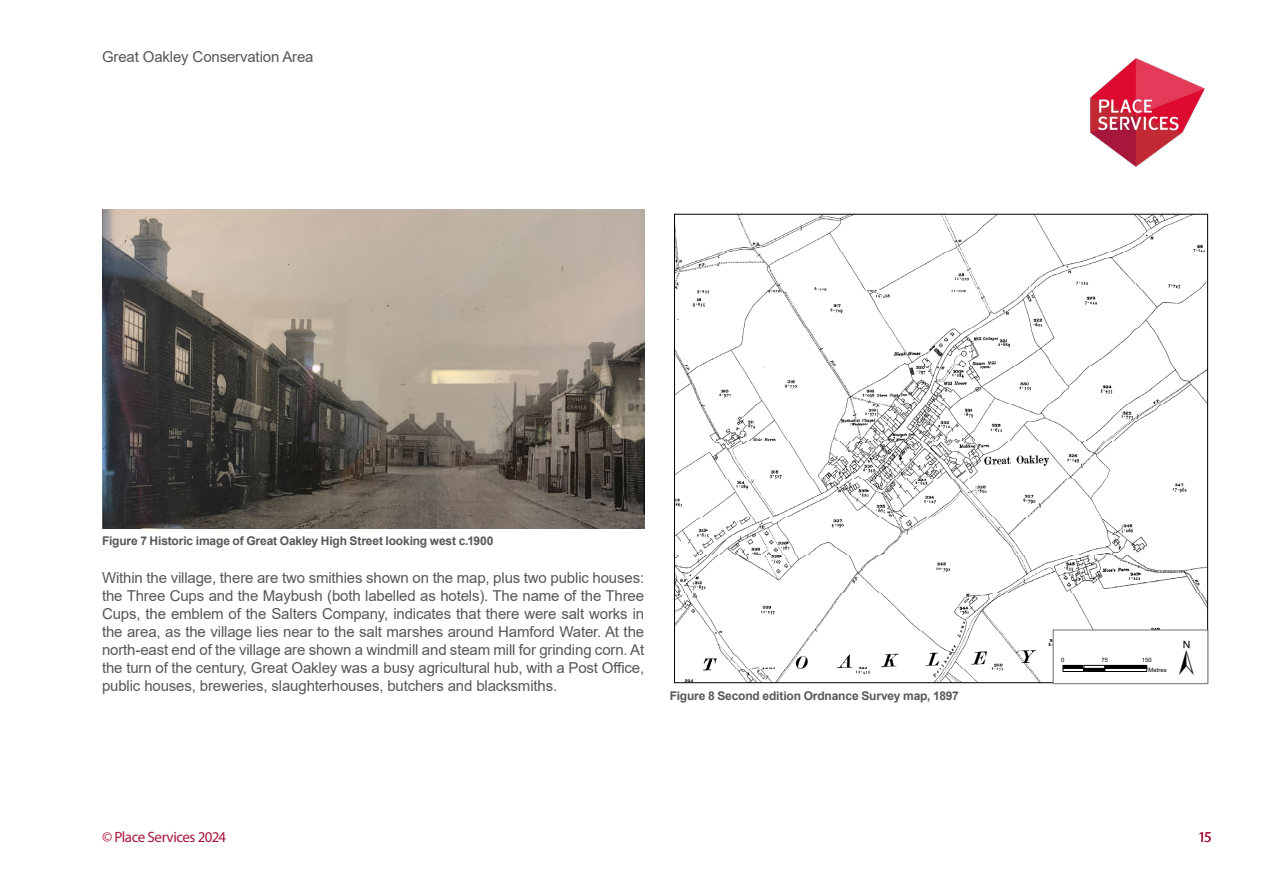
<style>
.page{position:relative;width:1263px;height:893px;background:#fff}
.page>*{position:absolute;margin:0;border:0;box-sizing:border-box;transform-origin:0 0}
.t1{font:48.6px "ESRI North";color:#000}
.t2{font:15px/18px "Arial";letter-spacing:-.01em;color:#575756;text-align:justify}
.t3{font:15px "Myriad Pro";letter-spacing:-.03em;color:#a7163b}
.t4{font:700 12px "Arial";letter-spacing:-.015em;color:#575756}
.t5{font:5.85px/9.3px "Arial";letter-spacing:.01em;color:#000}
</style>
<div class="page">
<img style="left:1090px;top:58px;width:115px;height:109px">
<img style="left:102px;top:209px;width:542px;height:320px">
<svg style="left:674px;top:213px;width:534px;height:470px"></svg>
<div style="left:1053px;top:630px;width:155px;height:54px;background:#fff"></div>
<div style="left:1053px;top:630px;width:155px;height:54px;border:1px solid #6e6e6e"></div>
<div style="left:1062px;top:668px;width:22px;height:4px;border:1px solid #000"></div>
<div style="left:1062px;top:665px;width:22px;height:4px;border:1px solid #000"></div>
<div style="left:1083px;top:668px;width:22px;height:4px;border:1px solid #000"></div>
<div style="left:1083px;top:665px;width:22px;height:4px;border:1px solid #000"></div>
<div style="left:1104px;top:668px;width:43px;height:4px;border:1px solid #000"></div>
<div style="left:1104px;top:665px;width:43px;height:4px;border:1px solid #000"></div>
<p class="t2" style="left:102px;top:48px;width:213px">Great Oakley Conservation Area</p>
<p class="t4" style="left:102px;top:532px;width:393px">Figure 7 Historic image of Great Oakley High Street looking west c.1900</p>
<p class="t2" style="left:102px;top:569px;width:544px">Within the village, there are two smithies shown on the map, plus two public houses: the Three Cups and the Maybush (both labelled as hotels). The name of the Three Cups, the emblem of the Salters Company, indicates that there were salt works in the area, as the village lies near to the salt marshes around Hamford Water. At the north-east end of the village are shown a windmill and steam mill for grinding corn. At the turn of the century, Great Oakley was a busy agricultural hub, with a Post Office, public houses, breweries, slaughterhouses, butchers and blacksmiths.</p>
<p class="t4" style="left:670px;top:688px;width:291px">Figure 8 Second edition Ordnance Survey map, 1897</p>
<p class="t5" style="left:1061px;top:655px;width:5px">0</p>
<p class="t5" style="left:1101px;top:655px;width:8px">75</p>
<p class="t5" style="left:1148px;top:655px;width:20px;text-indent:-7px">150<br>Metres</p>
<h1 class="t1" style="left:1179px;top:630px;width:16px">±</h1>
<p class="t3" style="left:102px;top:828px;width:126px">© Place Services 2024</p>
<p class="t3" style="left:1198px;top:828px;width:15px">15</p>
</div>
